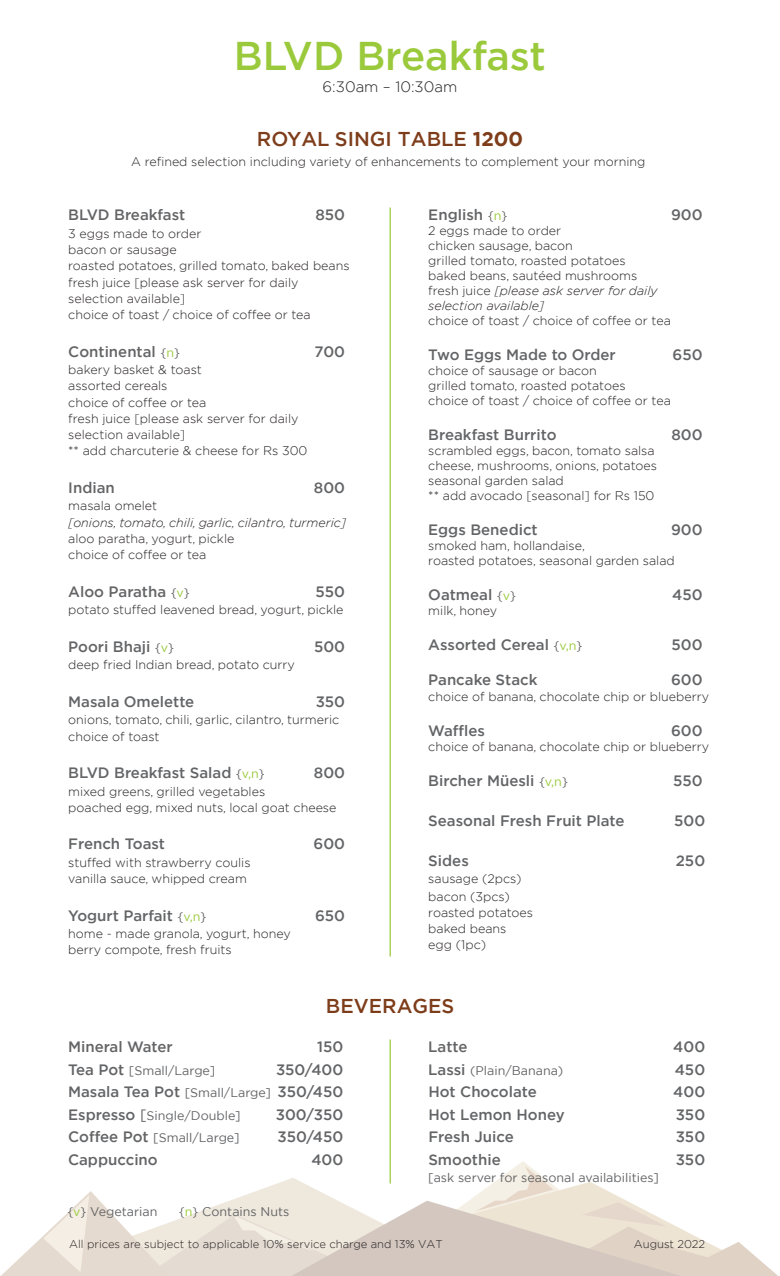
<style>
.page{position:relative;width:780px;height:1276px;background:#fff}
.page>*{position:absolute;margin:0;border:0;box-sizing:border-box;transform-origin:0 0}
.t1{font:500 40px "Gotham";color:#9aca3c}
.t2{font:500 20px "Gotham";color:#7e3d1a}
.t3{font:500 15px/22.5px "Gotham";color:#636466;text-align:right}
.t4{font:300 15px "Gotham";color:#231f20}
.t5{font:300 12.5px/16.2px "Gotham";color:#231f20}
.t6{font:12.5px "Gotham";color:#636466}
.t7{font:italic 300 12.5px "Gotham";color:#231f20}
.t8{font:300 11.25px "Gotham";color:#231f20}
.s1{font-weight:700}
.s2{font-weight:400;font-size:12.5px}
.s3{font-weight:400;font-size:12.5px;color:#9aca3c}
.s4{font-style:italic}
.s5{font-weight:500;font-size:15px}
.s6{font-size:15px}
.s7{color:#9aca3c}
</style>
<div class="page">
<svg style="left:2px;top:1161px;width:775px;height:114px"></svg>
<hr style="left:389px;top:207px;width:2px;height:749px;background:#9aca3c">
<hr style="left:389px;top:1039px;width:2px;height:144px;background:#9aca3c">
<h1 class="t1" style="left:234px;top:30px;width:313px">BLVD Breakfast</h1>
<p class="t4" style="left:322px;top:77px;width:136px">6:30am – 10:30am</p>
<h2 class="t2" style="left:257px;top:125px;width:268px">ROYAL SINGI TABLE <span class="s1">1200</span></h2>
<p class="t5" style="left:131px;top:153px;width:515px">A refined selection including variety of enhancements to complement your morning</p>
<p class="t3" style="left:68px;top:203px;width:118px">BLVD Breakfast</p>
<p class="t3" style="left:315px;top:203px;width:31px">850</p>
<p class="t5" style="left:68px;top:225px;width:283px">3 eggs made to order<br>bacon or sausage<br>roasted potatoes, grilled tomato, baked beans fresh juice [please ask server for daily selection available]<br>choice of toast / choice of coffee or tea</p>
<p class="t3" style="left:68px;top:340px;width:113px">Continental <span class="s2">{</span><span class="s3">n</span><span class="s2">}</span></p>
<p class="t3" style="left:314px;top:340px;width:32px">700</p>
<p class="t5" style="left:68px;top:361px;width:241px">bakery basket &amp; toast<br>assorted cereals<br>choice of coffee or tea<br>fresh juice [please ask server for daily selection available]<br>** add charcuterie &amp; cheese for Rs 300</p>
<p class="t3" style="left:68px;top:476px;width:48px">Indian</p>
<p class="t3" style="left:314px;top:476px;width:33px">800</p>
<p class="t5" style="left:68px;top:497px;width:90px">masala omelet</p>
<p class="t7" style="left:68px;top:514px;width:279px">[onions, tomato, chili, garlic, cilantro, turmeric]</p>
<p class="t5" style="left:68px;top:530px;width:168px">aloo paratha, yogurt, pickle choice of coffee or tea</p>
<p class="t3" style="left:68px;top:580px;width:123px">Aloo Paratha <span class="s2">{</span><span class="s3">v</span><span class="s2">}</span></p>
<p class="t3" style="left:315px;top:580px;width:31px">550</p>
<p class="t5" style="left:68px;top:601px;width:276px">potato stuffed leavened bread, yogurt, pickle</p>
<p class="t3" style="left:68px;top:635px;width:107px">Poori Bhaji <span class="s2">{</span><span class="s3">v</span><span class="s2">}</span></p>
<p class="t3" style="left:314px;top:635px;width:33px">500</p>
<p class="t5" style="left:68px;top:656px;width:228px">deep fried Indian bread, potato curry</p>
<p class="t3" style="left:68px;top:690px;width:128px">Masala Omelette</p>
<p class="t3" style="left:315px;top:690px;width:31px">350</p>
<p class="t5" style="left:68px;top:711px;width:272px">onions, tomato, chili, garlic, cilantro, turmeric choice of toast</p>
<p class="t3" style="left:68px;top:761px;width:198px">BLVD Breakfast Salad <span class="s2">{</span><span class="s3">v,n</span><span class="s2">}</span></p>
<p class="t3" style="left:314px;top:761px;width:33px">800</p>
<p class="t5" style="left:68px;top:782px;width:270px">mixed greens, grilled vegetables<br>poached egg, mixed nuts, local goat cheese</p>
<p class="t3" style="left:68px;top:832px;width:98px">French Toast</p>
<p class="t3" style="left:313px;top:832px;width:33px">600</p>
<p class="t5" style="left:68px;top:853px;width:184px">stuffed with strawberry coulis vanilla sauce, whipped cream</p>
<p class="t3" style="left:68px;top:903px;width:140px">Yogurt Parfait <span class="s2">{</span><span class="s3">v,n</span><span class="s2">}</span></p>
<p class="t3" style="left:315px;top:903px;width:32px">650</p>
<p class="t5" style="left:68px;top:925px;width:224px">home - made granola, yogurt, honey berry compote, fresh fruits</p>
<p class="t3" style="left:428px;top:203px;width:81px">English <span class="s2">{</span><span class="s3">n</span><span class="s2">}</span></p>
<p class="t3" style="left:671px;top:203px;width:33px">900</p>
<p class="t5" style="left:428px;top:223px;width:231px;line-height:15px">2 eggs made to order<br>chicken sausage, bacon<br>grilled tomato, roasted potatoes baked beans, sautéed mushrooms fresh juice <span class="s4">[please ask server for daily selection available]</span></p>
<p class="t5" style="left:428px;top:312px;width:244px">choice of toast / choice of coffee or tea</p>
<p class="t3" style="left:428px;top:343px;width:189px">Two Eggs Made to Order</p>
<p class="t3" style="left:672px;top:343px;width:32px">650</p>
<p class="t5" style="left:428px;top:363px;width:244px;line-height:15px">choice of sausage or bacon<br>grilled tomato, roasted potatoes<br>choice of toast / choice of coffee or tea</p>
<p class="t3" style="left:428px;top:423px;width:130px">Breakfast Burrito</p>
<p class="t3" style="left:671px;top:423px;width:33px">800</p>
<p class="t5" style="left:428px;top:443px;width:230px;line-height:15px">scrambled eggs, bacon, tomato salsa cheese, mushrooms, onions, potatoes seasonal garden salad<br>** add avocado [seasonal] for Rs 150</p>
<p class="t3" style="left:428px;top:518px;width:111px">Eggs Benedict</p>
<p class="t3" style="left:671px;top:518px;width:33px">900</p>
<p class="t5" style="left:428px;top:538px;width:248px;line-height:15px">smoked ham, hollandaise,<br>roasted potatoes, seasonal garden salad</p>
<p class="t3" style="left:428px;top:583px;width:89px">Oatmeal <span class="s2">{</span><span class="s3">v</span><span class="s2">}</span></p>
<p class="t3" style="left:672px;top:583px;width:32px">450</p>
<p class="t5" style="left:428px;top:602px;width:70px">milk, honey</p>
<p class="t3" style="left:428px;top:633px;width:156px">Assorted Cereal <span class="s2">{</span><span class="s3">v,n</span><span class="s2">}</span></p>
<p class="t3" style="left:671px;top:633px;width:33px">500</p>
<p class="t3" style="left:428px;top:668px;width:111px">Pancake Stack</p>
<p class="t3" style="left:671px;top:668px;width:33px">600</p>
<p class="t5" style="left:428px;top:687px;width:282px">choice of banana, chocolate chip or blueberry</p>
<p class="t3" style="left:428px;top:718px;width:58px">Waffles</p>
<p class="t3" style="left:671px;top:718px;width:33px">600</p>
<p class="t5" style="left:428px;top:737px;width:282px">choice of banana, chocolate chip or blueberry</p>
<p class="t3" style="left:428px;top:768px;width:141px">Bircher Müesli <span class="s2">{</span><span class="s3">v,n</span><span class="s2">}</span></p>
<p class="t3" style="left:673px;top:768px;width:31px">550</p>
<p class="t3" style="left:428px;top:808px;width:198px">Seasonal Fresh Fruit Plate</p>
<p class="t3" style="left:674px;top:808px;width:33px">500</p>
<p class="t3" style="left:428px;top:848px;width:42px">Sides</p>
<p class="t3" style="left:675px;top:848px;width:31px">250</p>
<p class="t5" style="left:428px;top:869px;width:95px;line-height:17.5px">sausage (2pcs) bacon (3pcs)</p>
<p class="t5" style="left:428px;top:903px;width:106px">roasted potatoes baked beans egg (1pc)</p>
<h2 class="t2" style="left:326px;top:992px;width:130px">BEVERAGES</h2>
<p class="t3" style="left:68px;top:1035px;width:106px">Mineral Water</p>
<p class="t3" style="left:317px;top:1035px;width:28px">150</p>
<p class="t6" style="left:68px;top:1062px;width:149px"><span class="s5">Tea Pot</span> [Small/Large]</p>
<p class="t3" style="left:68px;top:1057px;width:277px">350/400<br>Masala Tea Pot <span class="s2">[Small/Large]</span> 350/450</p>
<p class="t6" style="left:68px;top:1107px;width:174px"><span class="s5">Espresso</span> <span class="s6">[</span>Single/Double]</p>
<p class="t3" style="left:276px;top:1102px;width:69px">300/350</p>
<p class="t6" style="left:68px;top:1129px;width:173px"><span class="s5">Coffee Pot</span> [Small/Large]</p>
<p class="t3" style="left:277px;top:1125px;width:67px">350/450</p>
<p class="t3" style="left:68px;top:1147px;width:91px">Cappuccino</p>
<p class="t3" style="left:311px;top:1147px;width:33px">400</p>
<p class="t3" style="left:428px;top:1035px;width:41px">Latte</p>
<p class="t3" style="left:673px;top:1035px;width:33px">400</p>
<p class="t6" style="left:428px;top:1062px;width:136px"><span class="s5">Lassi</span> (Plain/Banana)</p>
<p class="t3" style="left:674px;top:1057px;width:32px">450</p>
<p class="t3" style="left:428px;top:1080px;width:110px">Hot Chocolate</p>
<p class="t3" style="left:673px;top:1080px;width:33px">400</p>
<p class="t3" style="left:428px;top:1102px;width:138px">Hot Lemon Honey</p>
<p class="t3" style="left:675px;top:1102px;width:31px">350</p>
<p class="t3" style="left:428px;top:1125px;width:87px">Fresh Juice</p>
<p class="t3" style="left:675px;top:1125px;width:31px">350</p>
<p class="t3" style="left:428px;top:1147px;width:74px">Smoothie</p>
<p class="t3" style="left:675px;top:1147px;width:31px">350</p>
<p class="t6" style="left:428px;top:1169px;width:232px">[ask server for seasonal availabilities]</p>
<p class="t6" style="left:67px;top:1203px;width:92px">{<span class="s7">v</span>} Vegetarian</p>
<p class="t6" style="left:179px;top:1203px;width:112px">{<span class="s7">n</span>} Contains Nuts</p>
<p class="t8" style="left:69px;top:1236px;width:375px">All prices are subject to applicable 10% service charge and 13% VAT</p>
<p class="t8" style="left:633px;top:1236px;width:73px">August 2022</p>
</div>
